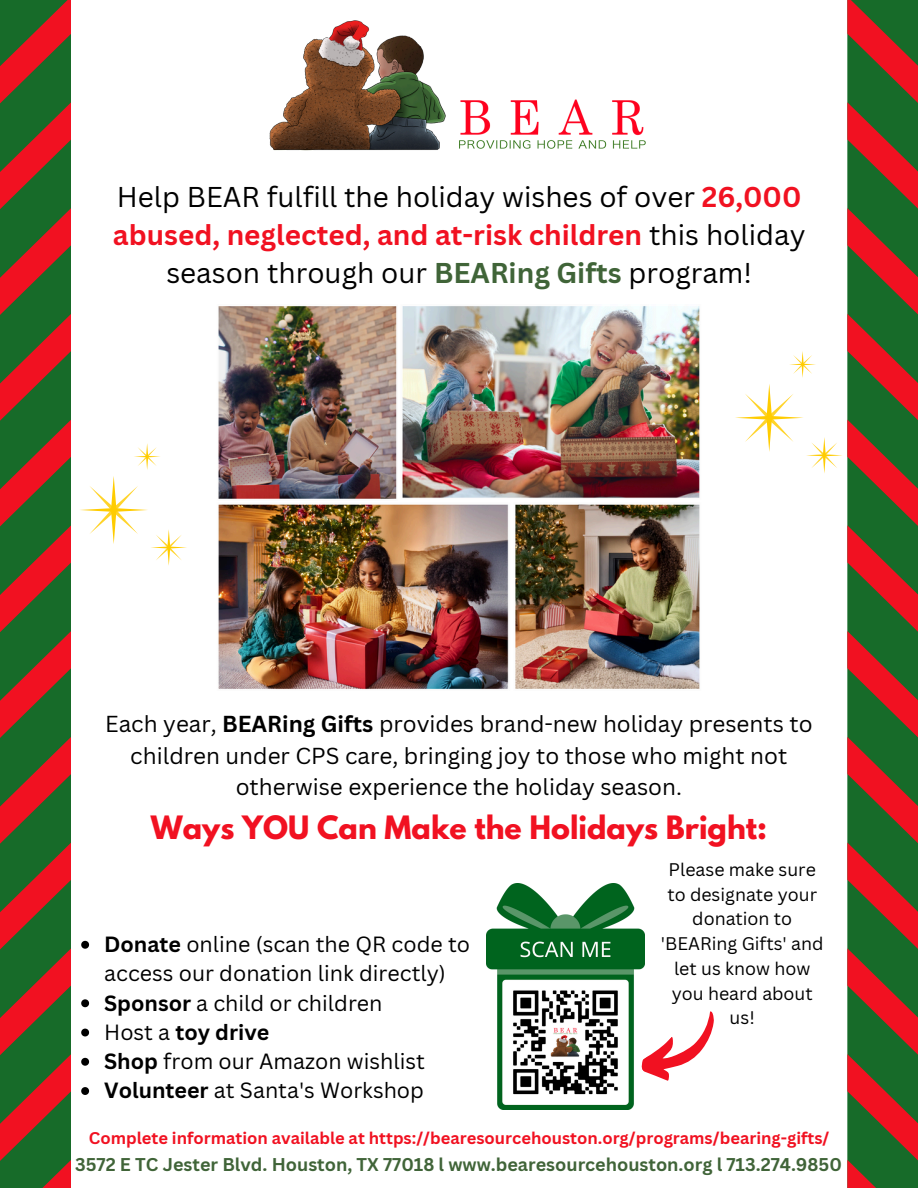
<style>
.page{position:relative;width:918px;height:1188px;background:#fff}
.page>*{position:absolute;margin:0;border:0;box-sizing:border-box;transform-origin:0 0}
.t1{font:700 28.5px "League Spartan";color:#f11121}
.t2{font:27.9px/38.2px "Canva Sans";color:#000;text-align:center}
.t3{font:22.5px/31.5px "Canva Sans";color:#000;text-align:center}
.t4{font:21.45px/29.2px "Canva Sans";color:#000}
.t5{font:700 21.45px "Canva Sans";color:#000}
.t6{font:700 18px "Canva Sans";color:#406438}
.t7{font:17.85px/24.8px "Canva Sans";color:#000;text-align:center}
.t8{font:700 16.5px "Canva Sans";color:#f11121}
.s1{font-weight:700;color:#f11121}
.s2{font-weight:700;color:#406438}
.s3{font-weight:700}
.s4{font-weight:400}
</style>
<div class="page">
<svg style="left:0;top:0;width:71px;height:1188px;background:#624b26"></svg>
<img style="left:269px;top:20px;width:377px;height:131px">
<img style="left:487px;top:883px;width:157px;height:227px">
<svg style="left:637px;top:1007px;width:77px;height:82px"></svg>
<svg style="left:134px;top:443px;width:26px;height:27px"></svg>
<svg style="left:80px;top:476px;width:107px;height:90px"></svg>
<svg style="left:735px;top:0;width:183px;height:1188px"></svg>
<img style="left:218px;top:306px;width:482px;height:384px">
<svg style="left:81px;top:941px;width:8px;height:8px"></svg>
<svg style="left:81px;top:999px;width:8px;height:8px"></svg>
<svg style="left:81px;top:1029px;width:8px;height:7px"></svg>
<svg style="left:81px;top:1058px;width:8px;height:8px"></svg>
<svg style="left:81px;top:1087px;width:8px;height:8px"></svg>
<p class="t2" style="left:113px;top:177px;width:694px">Help BEAR fulfill the holiday wishes of over <span class="s1">26,000 abused, neglected, and at-risk children</span> this holiday season through our <span class="s2">BEARing Gifts</span> program!</p>
<p class="t3" style="left:105px;top:708px;width:709px">Each year, <span class="s3">BEARing Gifts</span> provides brand-new holiday presents to children under CPS care, bringing joy to those who might not otherwise experience the holiday season.</p>
<p class="t1" style="left:151px;top:813px;width:618px">Ways YOU Can Make the Holidays Bright:</p>
<p class="t4" style="left:104px;top:929px;width:367px"><span class="s3">Donate</span> online (scan the QR code to access our donation link directly)</p>
<p class="t4" style="left:104px;top:988px;width:280px"><span class="s3">Sponsor</span> a child or children</p>
<p class="t5" style="left:104px;top:1017px;width:167px"><span class="s4">Host a</span> toy drive</p>
<p class="t4" style="left:104px;top:1046px;width:322px"><span class="s3">Shop</span> from our Amazon wishlist</p>
<p class="t4" style="left:104px;top:1075px;width:321px"><span class="s3">Volunteer</span> at Santa's Workshop</p>
<p class="t7" style="left:661px;top:857px;width:164px">Please make sure to designate your donation to 'BEARing Gifts' and let us know how you heard about us!</p>
<h1 class="t8" style="left:89px;top:1126px;width:742px">Complete information available at https://bearesourcehouston.org/programs/bearing-gifts/</h1>
<h3 class="t6" style="left:75px;top:1152px;width:768px">3572 E TC Jester Blvd. Houston, TX 77018 l www.bearesourcehouston.org l 713.274.9850</h3>
</div>
